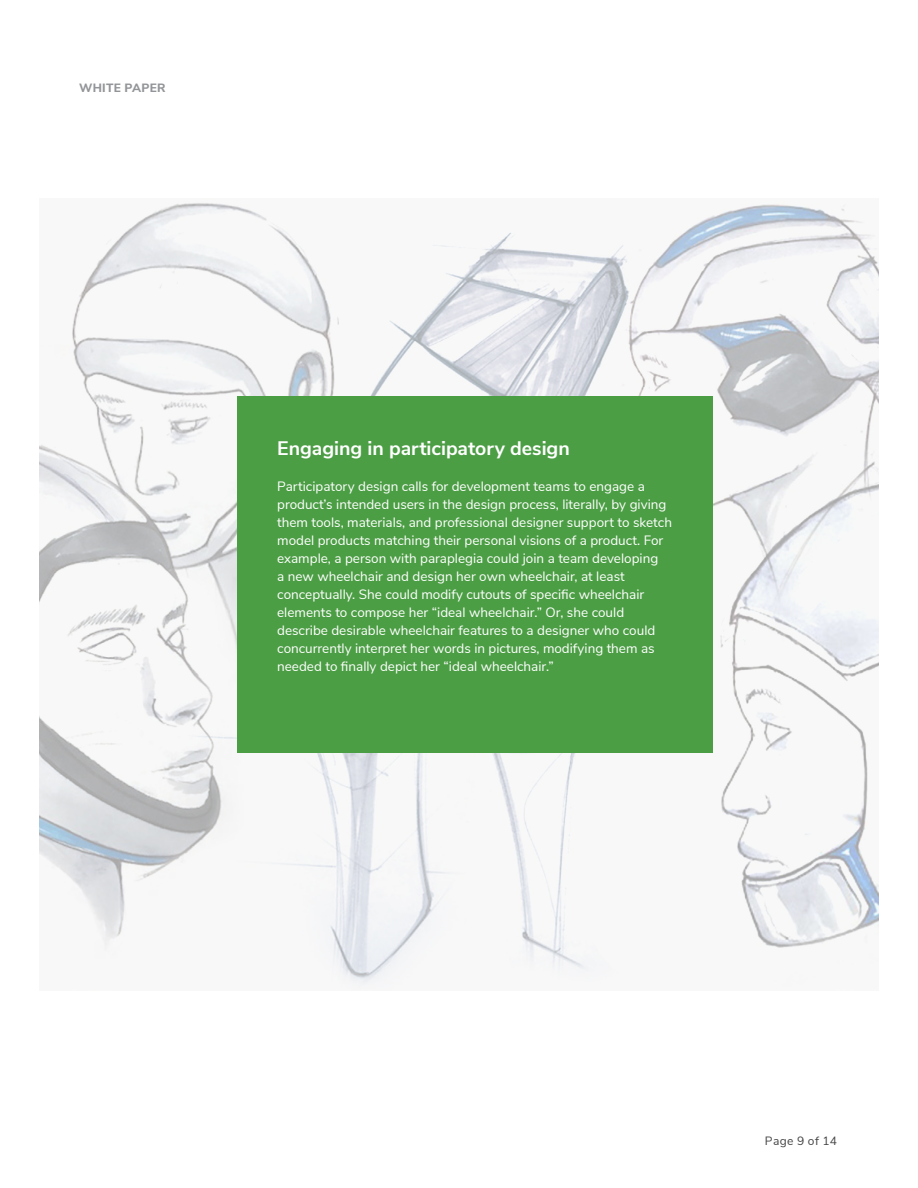
<style>
.page{position:relative;width:918px;height:1188px;background:#fff}
.page>*{position:absolute;margin:0;border:0;box-sizing:border-box;transform-origin:0 0}
.t1{font:700 19.5px "Nunito Sans";color:#fff}
.t2{font:13.5px/18px "Nunito Sans";color:#fff}
.t3{font:800 12px "Nunito Sans";letter-spacing:.025em;color:#939598}
.t4{font:12px "Nunito Sans";letter-spacing:.035em;color:#444}
</style>
<div class="page">
<img style="left:40px;top:203px;width:838px;height:784px">
<div style="left:238px;top:396px;width:475px;height:356px;background:#4c9e45"></div>
<p class="t3" style="left:79px;top:79px;width:88px">WHITE PAPER</p>
<h1 class="t1" style="left:277px;top:434px;width:294px">Engaging in participatory design</h1>
<p class="t2" style="left:277px;top:477px;width:396px">Participatory design calls for development teams to engage a product’s intended users in the design process, literally, by giving them tools, materials, and professional designer support to sketch model products matching their personal visions of a product. For example, a person with paraplegia could join a team developing<br>a new wheelchair and design her own wheelchair, at least conceptually. She could modify cutouts of specific wheelchair elements to compose her “ideal wheelchair.” Or, she could describe desirable wheelchair features to a designer who could concurrently interpret her words in pictures, modifying them as needed to finally depict her “ideal wheelchair.”</p>
<p class="t4" style="left:765px;top:1133px;width:74px">Page 9 of 14</p>
</div>
